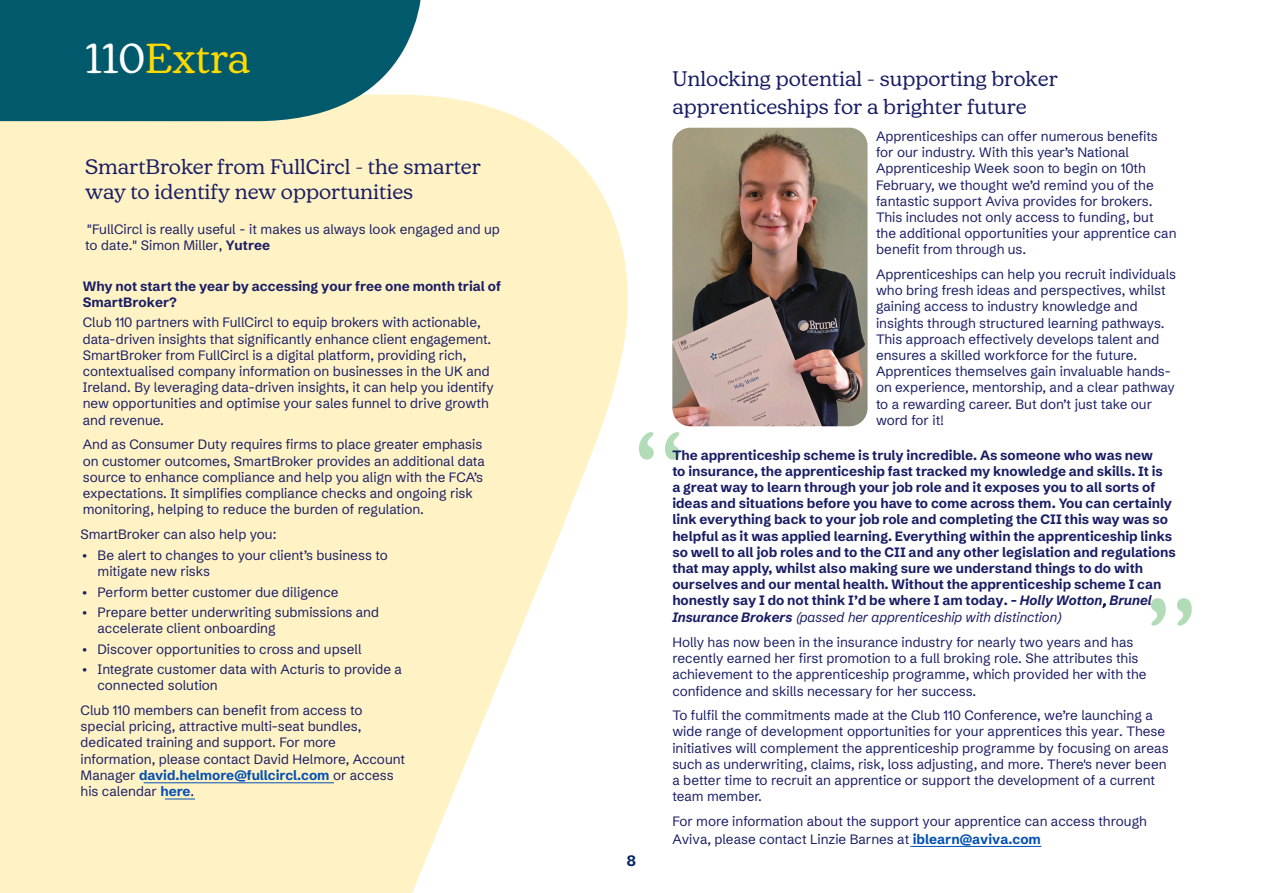
<style>
.page{position:relative;width:1263px;height:893px;background:#fff}
.page>*{position:absolute;margin:0;border:0;box-sizing:border-box;transform-origin:0 0}
.Heading_2{font:108px "Aviva Curve";color:#b2dbb8}
.t1{font:39px "Aviva Curve";letter-spacing:-.005em;color:#ffd900}
.t2{font:19.5px/28.8px "Aviva Curve";color:#191d64}
.t3{font:700 15px "Schibsted Grotesk";color:#042364}
.t4{font:13.5px/16.2px "Schibsted Grotesk";color:#191d64}
.Heading_1{font:700 13.5px/16.2px "Schibsted Grotesk";color:#191d64}
.s1{color:#fff}
.s2{font-weight:700}
.s3{font-style:inherit}
.s4{font-weight:700;color:#004fb6}
.s5{font-style:italic}
.s6{font-weight:400;font-style:italic}
</style>
<div class="page">
<svg style="left:0;top:95px;width:628px;height:798px;background:#fef4cd"></svg>
<svg style="left:0;top:0;width:427px;height:121px;background:#186977"></svg>
<hr style="left:910px;top:846px;width:131px;height:1px;background:#004fb6">
<img style="left:672px;top:128px;width:195px;height:298px">
<hr style="left:144px;top:782px;width:190px;height:1px;background:#004fb6">
<hr style="left:165px;top:799px;width:30px;height:1px;background:#004fb6">
<p class="t1" style="left:85px;top:33px;width:167px"><span class="s1">110</span>Extra</p>
<p class="t2" style="left:85px;top:154px;width:397px;line-height:25.2px">SmartBroker from FullCircl - the smarter way to identify new opportunities</p>
<p class="t4" style="left:85px;top:219px;width:416px">"FullCircl is really useful - it makes us always look engaged and up to date." Simon Miller, <span class="s2">Yutree</span></p>
<p class="Heading_1" style="left:83px;top:276px;width:420px">Why not start the year by accessing your free one month trial of<br>SmartBroke<span class="s3">r?</span></p>
<p class="t4" style="left:83px;top:313px;width:412px">Club 110 partners with FullCircl to equip brokers with actionable, data-driven insights that significantly enhance client engagement.<br>SmartBroker from FullCircl is a digital platform, providing rich, contextualised company information on businesses in the UK and Ireland. By leveraging data-driven insights, it can help you identify new opportunities and optimise your sales funnel to drive growth and revenue.</p>
<p class="t4" style="left:83px;top:435px;width:403px">And as Consumer Duty requires firms to place greater emphasis on customer outcomes, SmartBroker provides an additional data source to enhance compliance and help you align with the FCA’s expectations. It simplifies compliance checks and ongoing risk monitoring, helping to reduce the burden of regulation.</p>
<p class="t4" style="left:81px;top:525px;width:198px">SmartBroker can also help you:</p>
<p class="t4" style="left:98px;top:545px;width:292px;text-indent:-17px">• Be alert to changes to your client’s business to mitigate new risks</p>
<p class="t4" style="left:81px;top:582px;width:259px">• Perform better customer due diligence</p>
<p class="t4" style="left:98px;top:602px;width:283px;text-indent:-17px">• Prepare better underwriting submissions and accelerate client onboarding</p>
<p class="t4" style="left:81px;top:639px;width:282px">• Discover opportunities to cross and upsell</p>
<p class="t4" style="left:98px;top:660px;width:306px;text-indent:-17px">• Integrate customer data with Acturis to provide a connected solution</p>
<p class="t4" style="left:81px;top:700px;width:326px">Club 110 members can benefit from access to special pricing, attractive multi-seat bundles, dedicated training and support. For more information, please contact David Helmore, Account Manager <span class="s4">david.helmore@fullcircl.com</span> or access his calendar <span class="s4">here</span>.</p>
<p class="t2" style="left:672px;top:64px;width:387px">Unlocking potential - <span class="s3">s</span>upporting <span class="s3">b</span>roker <span class="s3">a</span>pprenticeships for a <span class="s3">b</span>righter future</p>
<p class="t4" style="left:876px;top:126px;width:302px">Apprenticeships can offer numerous benefits for our industry. With this year’s National Apprenticeship Week soon to begin on 10th February, we thought we’d remind you of the fantastic support Aviva provides for brokers.<br>This includes not only access to funding, but the additional opportunities your apprentice can benefit from through us.</p>
<p class="t4" style="left:876px;top:264px;width:302px">Apprenticeships can help you recruit individuals who bring fresh ideas and perspectives, whilst gaining access to industry knowledge and insights through structured learning pathways.<br>This approach effectively develops talent and ensures a skilled workforce for the future.<br>Apprentices themselves gain invaluable hands&shy;on experience, mentorship, and a clear pathway to a rewarding career. But don’t just take our word for it!</p>
<p class="Heading_2" style="left:634px;top:405px;width:54px">‘‘</p>
<p class="Heading_1" style="left:672px;top:445px;width:501px">The apprenticeship scheme is truly incredible. As someone who was new<br>to insurance, the apprenticeship fast tracked my knowledge and skills. It is a great way to learn through your job role and it exposes you to all sorts of ideas and situations before you have to come across them. You can certainly link everything back to your job role and completing the CII this way was so helpful as it was applied learning. Everything within the apprenticeship links</p>
<p class="Heading_1" style="left:672px;top:542px;width:505px">so well to all job roles and to the CII and any other legislation and regulations that may apply, whilst also making sure we understand things to do with ourselves and our mental health. Without the apprenticeship scheme I can honestly say I do not think I’d be where I am today. - <span class="s5">Holly Wotton</span><span class="s6">,</span><span class="s5">Brunel Insurance Brokers</span> <span class="s6">(</span><span class="s6">passed her apprenticeship with distinction)</span></p>
<p class="t4" style="left:672px;top:632px;width:476px">Holly has now been in the insurance industry for nearly two years and has recently earned her first promotion to a full broking role. She attributes this achievement to the apprenticeship program<span class="s3">me</span>, which provided her with the confidence and skills necessary for her success.</p>
<p class="t4" style="left:672px;top:706px;width:498px">To fulfil the commitments made at the Club 110 Conference, we’re launching a wide range of development opportunities for your apprentices this year. These initiatives will complement the apprenticeship program<span class="s3">me</span> by focusing on areas such as underwriting, claims, risk, loss adjusting, and more. There's never been a better time to recruit an apprentice or support the development of a current team member.</p>
<p class="t4" style="left:672px;top:810px;width:476px;line-height:18px">For more information about the support your apprentice can access through<br>Aviva, please contact Linzie Barnes at <span class="s4">iblearn@aviva.com</span></p>
<p class="Heading_2" style="left:1197px;top:653px;width:54px;rotate:-180deg">‘‘</p>
<p class="t3" style="left:627px;top:848px;width:11px">8</p>
</div>
